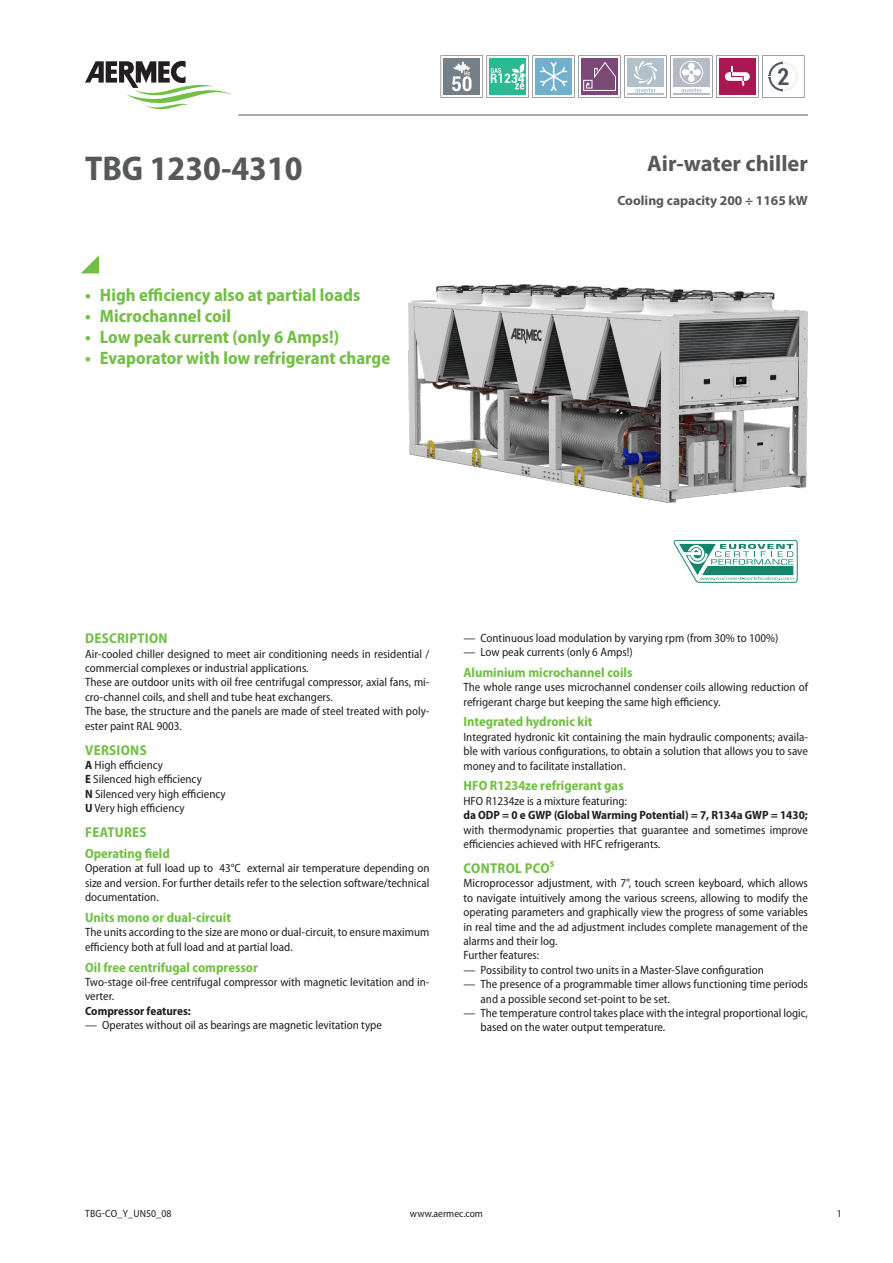
<style>
.page{position:relative;width:893px;height:1263px;background:#fff}
.page>*{position:absolute;margin:0;border:0;box-sizing:border-box;transform-origin:0 0}
.grandezza{font:700 semi-condensed 34.5px "Myriad Pro";color:#57585a}
.descrizione{font:700 22.5px "Myriad Pro";color:#57585a}
.t1{font:700 semi-condensed 18px "Myriad Pro";color:#71bf44}
.t2{font:700 semi-condensed 14.25px "Myriad Pro";letter-spacing:.02em;color:#71bf44}
.t3{font:700 semi-condensed 13.5px "Myriad Pro";color:#71bf44}
.dettaglio{font:700 13.5px "Myriad Pro";color:#57585a}
.normale{font:semi-condensed 12px/14.4px "Myriad Pro";color:#231f20}
.normaleEvidenziato{font:700 semi-condensed 12px "Myriad Pro";color:#231f20}
.t4{font:semi-condensed 10.5px "Myriad Pro";color:#231f20}
.s1{font-weight:700}
</style>
<div class="page">
<svg style="left:81px;top:255px;width:18px;height:18px"></svg>
<hr style="left:238px;top:115px;width:570px;height:1px;background:#57585a">
<img style="left:408px;top:284px;width:400px;height:219px">
<svg style="left:85px;top:61px;width:147px;height:48px"></svg>
<svg style="left:441px;top:55px;width:363px;height:43px"></svg>
<svg style="left:674px;top:540px;width:123px;height:43px"></svg>
<p class="grandezza" style="left:85px;top:146px;width:219px">TBG 1230-4310</p>
<p class="t1" style="left:85px;top:284px;width:277px">• High efficiency also at partial loads</p>
<p class="t1" style="left:85px;top:305px;width:148px">• Microchannel coil</p>
<p class="t1" style="left:85px;top:326px;width:256px">• Low peak current (only 6 Amps!)</p>
<p class="t1" style="left:85px;top:347px;width:307px">• Evaporator with low refrigerant charge</p>
<p class="descrizione" style="left:647px;top:149px;width:162px">Air-water chiller</p>
<p class="dettaglio" style="left:617px;top:192px;width:192px">Cooling capacity 200 ÷ 1165 kW</p>
<p class="t2" style="left:85px;top:629px;width:84px">DESCRIPTION</p>
<p class="normale" style="left:85px;top:646px;width:346px">Air-cooled chiller designed to meet air conditioning needs in residential / commercial complexes or industrial applications.</p>
<p class="normale" style="left:85px;top:675px;width:346px">These are outdoor units with oil free centrifugal compressor, axial fans, mi&shy;cro-channel coils, and shell and tube heat exchangers.</p>
<p class="normale" style="left:85px;top:704px;width:346px">The base, the structure and the panels are made of steel treated with poly&shy;ester paint RAL 9003.</p>
<p class="t2" style="left:85px;top:741px;width:63px">VERSIONS</p>
<p class="normale" style="left:85px;top:758px;width:80px"><span class="s1">A</span> High efficiency</p>
<p class="normale" style="left:85px;top:772px;width:118px"><span class="s1">E</span> Silenced high efficiency</p>
<p class="normale" style="left:85px;top:786px;width:142px"><span class="s1">N</span> Silenced very high efficiency</p>
<p class="normale" style="left:85px;top:801px;width:101px"><span class="s1">U</span> Very high efficiency</p>
<p class="t2" style="left:85px;top:823px;width:63px">FEATURES</p>
<p class="t3" style="left:85px;top:845px;width:86px">Operating field</p>
<p class="normale" style="left:85px;top:861px;width:346px;text-align:justify">Operation at full load up to 43°C external air temperature depending on size and version. For further details refer to the selection software/technical documentation.</p>
<p class="t3" style="left:85px;top:909px;width:147px">Units mono or dual-circuit</p>
<p class="normale" style="left:85px;top:925px;width:346px">The units according to the size are mono or dual-circuit, to ensure maximum efficiency both at full load and at partial load.</p>
<p class="t3" style="left:85px;top:958px;width:174px">Oil free centrifugal compressor</p>
<p class="normale" style="left:85px;top:974px;width:346px">Two-stage oil-free centrifugal compressor with magnetic levitation and in&shy;verter.</p>
<p class="normaleEvidenziato" style="left:85px;top:1003px;width:107px">Compressor features:</p>
<p class="normale" style="left:85px;top:1018px;width:298px">— Operates without oil as bearings are magnetic levitation type</p>
<p class="normale" style="left:463px;top:630px;width:316px">— Continuous load modulation by varying rpm (from 30% to 100%)</p>
<p class="normale" style="left:463px;top:645px;width:171px">— Low peak currents (only 6 Amps!)</p>
<p class="t3" style="left:463px;top:664px;width:170px">Aluminium microchannel coils</p>
<p class="normale" style="left:463px;top:680px;width:346px">The whole range uses microchannel condenser coils allowing reduction of refrigerant charge but keeping the same high efficiency.</p>
<p class="t3" style="left:463px;top:713px;width:131px">Integrated hydronic kit</p>
<p class="normale" style="left:463px;top:729px;width:346px;text-align:justify">Integrated hydronic kit containing the main hydraulic components; availa&shy;ble with various configurations, to obtain a solution that allows you to save money and to facilitate installation.</p>
<p class="t3" style="left:463px;top:777px;width:162px">HFO R1234ze refrigerant gas</p>
<p class="normale" style="left:463px;top:793px;width:165px">HFO R1234ze is a mixture featuring:</p>
<p class="normaleEvidenziato" style="left:463px;top:807px;width:346px">da ODP = 0 e GWP (Global Warming Potential) = 7, R134a GWP = 1430;</p>
<p class="normale" style="left:463px;top:822px;width:346px">with thermodynamic properties that guarantee and sometimes improve efficiencies achieved with HFC refrigerants.</p>
<p class="t2" style="left:464px;top:859px;width:92px">CONTROL PCO⁵</p>
<p class="normale" style="left:463px;top:876px;width:346px;text-align:justify">Microprocessor adjustment, with 7", touch screen keyboard, which allows to navigate intuitively among the various screens, allowing to modify the operating parameters and graphically view the progress of some variables in real time and the ad adjustment includes complete management of the alarms and their log.</p>
<p class="normale" style="left:463px;top:948px;width:77px">Further features:</p>
<p class="normale" style="left:463px;top:962px;width:302px">— Possibility to control two units in a Master-Slave configuration</p>
<p class="normale" style="left:480px;top:977px;width:329px;text-indent:-17px">— The presence of a programmable timer allows functioning time periods and a possible second set-point to be set.</p>
<p class="normale" style="left:480px;top:1006px;width:329px;text-indent:-17px">— The temperature control takes place with the integral proportional logic, based on the water output temperature.</p>
<p class="t4" style="left:85px;top:1207px;width:88px">TBG-CO_Y_UN50_08</p>
<p class="t4" style="left:410px;top:1207px;width:75px">www.aermec.com</p>
<p class="t4" style="left:837px;top:1207px;width:6px">1</p>
</div>
